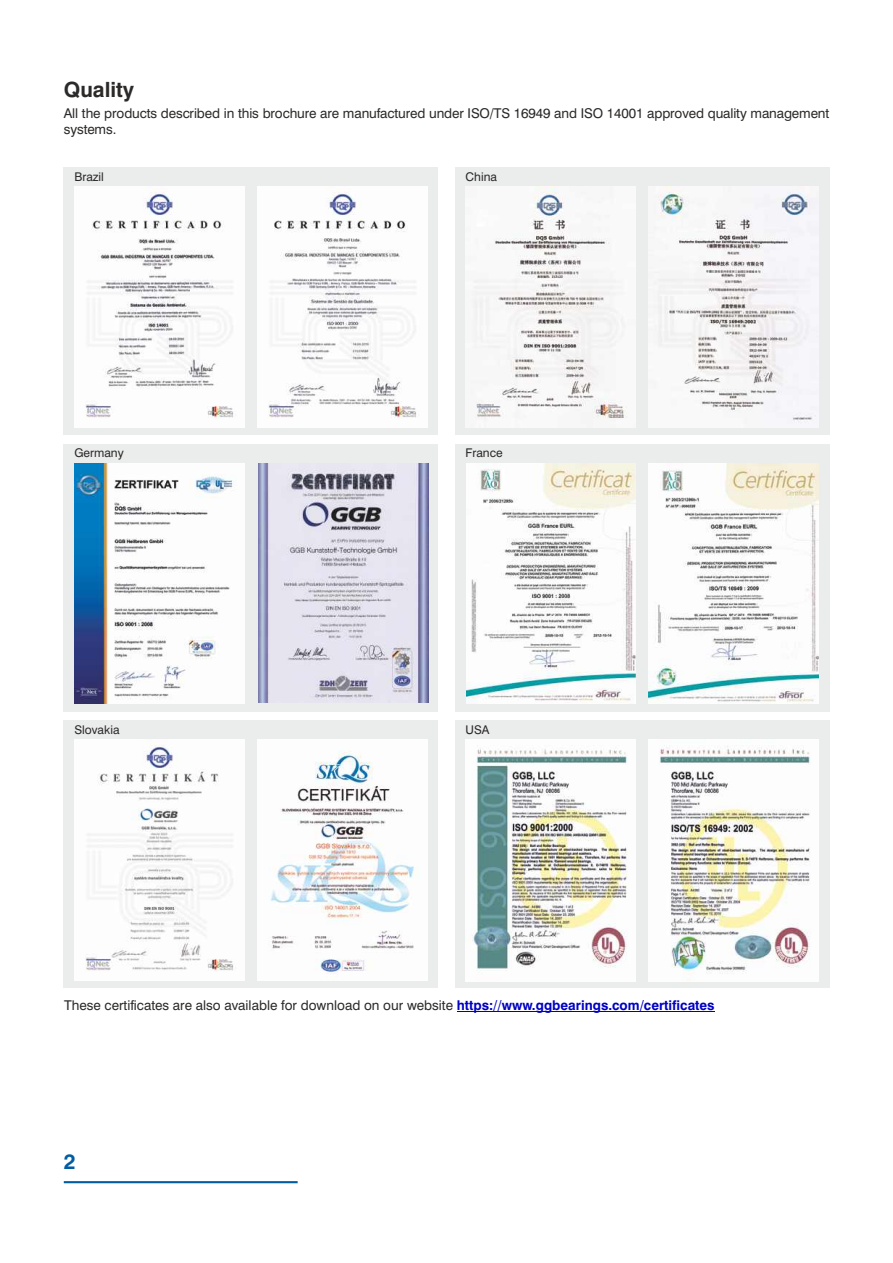
<style>
.page{position:relative;width:893px;height:1263px;background:#fff}
.page>*{position:absolute;margin:0;border:0;box-sizing:border-box;transform-origin:0 0}
.t1{font:700 21px "Swiss 721 BT";color:#2b2a29}
.t2{font:700 21px "Swiss 721 BT";color:#005da4}
.t3{font:13.5px/16.2px "Swiss 721 BT";letter-spacing:-.01em;color:#2b2a29}
.t4{font:12px "Swiss 721 BT";color:#2b2a29}
.s1{font-weight:700;color:#0000c4}
</style>
<div class="page">
<hr style="left:64px;top:1181px;width:234px;height:2px;background:#005da4">
<hr style="left:457px;top:1012px;width:183px;height:1px;background:#0000c4">
<hr style="left:640px;top:1012px;width:75px;height:1px;background:#0000c4">
<div style="left:455px;top:444px;width:374px;height:268px;background:#ebecec"></div>
<div style="left:64px;top:720px;width:374px;height:268px;background:#ebecec"></div>
<div style="left:455px;top:720px;width:374px;height:268px;background:#ebecec"></div>
<div style="left:64px;top:444px;width:374px;height:268px;background:#ebecec"></div>
<div style="left:455px;top:167px;width:374px;height:268px;background:#ebecec"></div>
<div style="left:64px;top:167px;width:374px;height:268px;background:#ebecec"></div>
<img style="left:75px;top:187px;width:170px;height:240px">
<img style="left:258px;top:187px;width:170px;height:240px">
<img style="left:648px;top:187px;width:170px;height:240px">
<img style="left:466px;top:187px;width:170px;height:240px">
<img style="left:649px;top:463px;width:170px;height:241px">
<img style="left:466px;top:463px;width:170px;height:241px">
<img style="left:74px;top:463px;width:170px;height:241px">
<img style="left:258px;top:740px;width:170px;height:240px">
<img style="left:75px;top:740px;width:170px;height:240px">
<img style="left:648px;top:740px;width:170px;height:241px">
<img style="left:466px;top:740px;width:170px;height:241px">
<img style="left:258px;top:463px;width:170px;height:239px">
<h1 class="t1" style="left:64px;top:81px;width:72px">Quality</h1>
<p class="t3" style="left:64px;top:106px;width:767px">All the products described in this brochure are manufactured under ISO/TS 16949 and ISO 14001 approved quality management systems.</p>
<p class="t4" style="left:74px;top:172px;width:31px">Brazil</p>
<p class="t4" style="left:74px;top:448px;width:51px">Germany</p>
<p class="t4" style="left:466px;top:172px;width:33px">China</p>
<p class="t4" style="left:466px;top:448px;width:38px">France</p>
<p class="t4" style="left:74px;top:725px;width:47px">Slovakia</p>
<p class="t4" style="left:466px;top:725px;width:25px">USA</p>
<p class="t3" style="left:64px;top:999px;width:652px">These certificates are also available for download on our website <span class="s1">https://www.ggbearings.com/certificates</span></p>
<h1 class="t2" style="left:64px;top:1153px;width:13px">2</h1>
</div>
